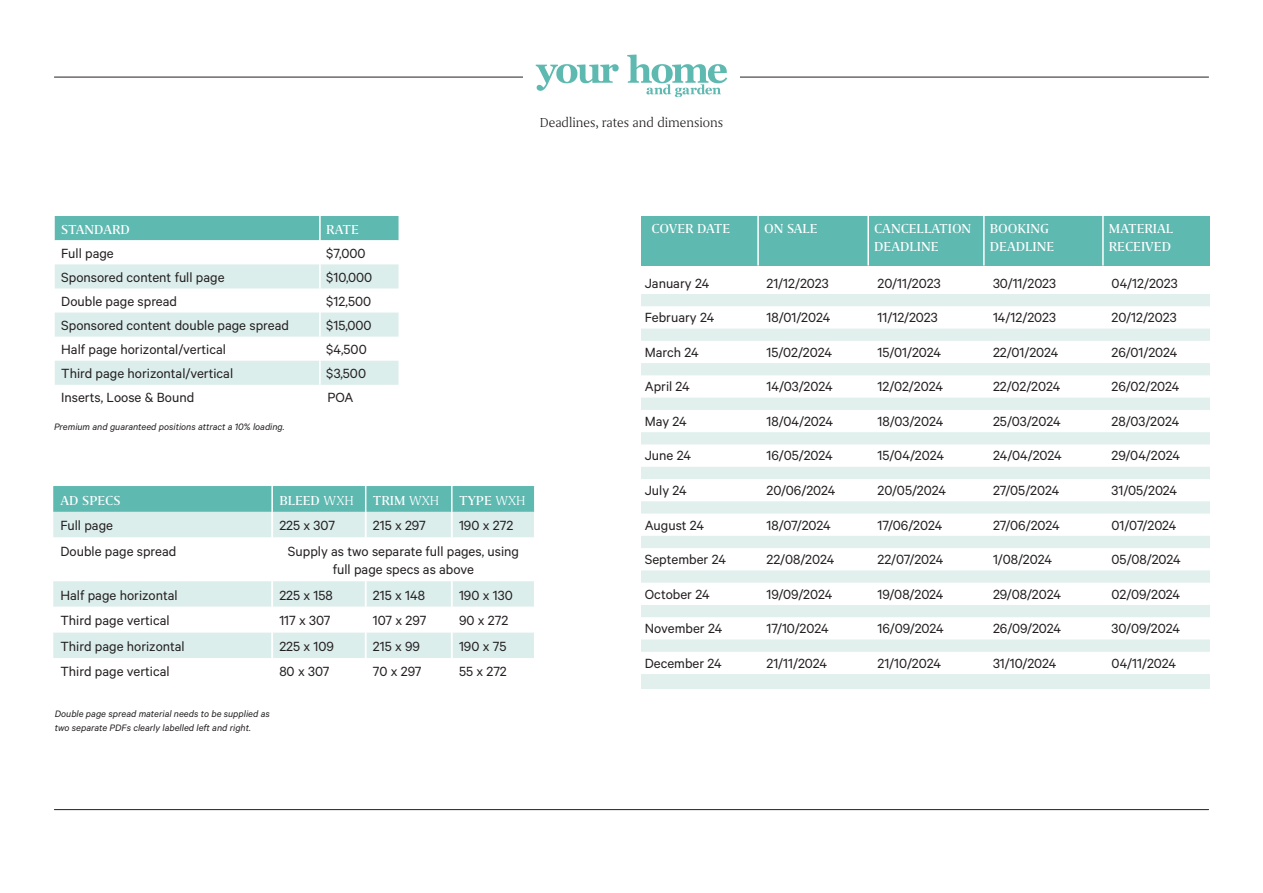
<style>
.page{position:relative;width:1263px;height:893px;background:#fff}
.page>*{position:absolute;margin:0;border:0;box-sizing:border-box;transform-origin:0 0}
.t1{font:15px/18px "Calibre";color:#231f20;text-align:center}
.t2{font:500 15px/18px "Grifo S";color:#fff}
.t3{font:300 15px "Grifo S";color:#231f20}
.t4{font:italic 10.5px/13.5px "Calibre";color:#231f20}
.s1{font-weight:300}
</style>
<div class="page">
<hr style="left:54px;top:809px;width:1154px;height:1px;background:#231f20">
<div style="left:53px;top:512px;width:481px;height:25px;background:#dceeec"></div>
<svg style="left:53px;top:581px;width:481px;height:77px;fill:#dceeec"></svg>
<hr style="left:271px;top:512px;width:2px;height:25px;background:#fff">
<hr style="left:365px;top:512px;width:2px;height:25px;background:#fff">
<hr style="left:451px;top:512px;width:2px;height:25px;background:#fff">
<hr style="left:271px;top:581px;width:2px;height:26px;background:#fff">
<hr style="left:365px;top:581px;width:2px;height:26px;background:#fff">
<hr style="left:451px;top:581px;width:2px;height:26px;background:#fff">
<hr style="left:271px;top:607px;width:2px;height:25px;background:#fff">
<hr style="left:365px;top:607px;width:2px;height:25px;background:#fff">
<hr style="left:451px;top:607px;width:2px;height:25px;background:#fff">
<hr style="left:271px;top:632px;width:2px;height:26px;background:#fff">
<hr style="left:365px;top:632px;width:2px;height:26px;background:#fff">
<hr style="left:451px;top:632px;width:2px;height:26px;background:#fff">
<div style="left:53px;top:486px;width:481px;height:26px;background:#5eb9b1"></div>
<hr style="left:451px;top:486px;width:2px;height:26px;background:#fff">
<svg style="left:55px;top:216px;width:343px;height:169px"></svg>
<hr style="left:319px;top:216px;width:2px;height:24px;background:#fff">
<hr style="left:319px;top:240px;width:2px;height:24px;background:#fff">
<hr style="left:319px;top:264px;width:2px;height:24px;background:#fff">
<hr style="left:319px;top:288px;width:2px;height:25px;background:#fff">
<hr style="left:319px;top:313px;width:2px;height:24px;background:#fff">
<hr style="left:319px;top:337px;width:2px;height:24px;background:#fff">
<hr style="left:319px;top:361px;width:2px;height:24px;background:#fff">
<div style="left:641px;top:273px;width:569px;height:416px;background:#e1f0ed"></div>
<div style="left:636px;top:272px;width:574px;height:22px;background:#fff"></div>
<div style="left:636px;top:306px;width:574px;height:23px;background:#fff"></div>
<div style="left:636px;top:341px;width:574px;height:22px;background:#fff"></div>
<div style="left:636px;top:375px;width:574px;height:23px;background:#fff"></div>
<div style="left:636px;top:410px;width:574px;height:22px;background:#fff"></div>
<div style="left:636px;top:444px;width:574px;height:23px;background:#fff"></div>
<div style="left:636px;top:479px;width:574px;height:22px;background:#fff"></div>
<div style="left:636px;top:514px;width:574px;height:22px;background:#fff"></div>
<div style="left:636px;top:548px;width:574px;height:22px;background:#fff"></div>
<div style="left:636px;top:583px;width:574px;height:22px;background:#fff"></div>
<div style="left:636px;top:617px;width:574px;height:22px;background:#fff"></div>
<div style="left:636px;top:652px;width:574px;height:22px;background:#fff"></div>
<div style="left:641px;top:216px;width:569px;height:50px;background:#5eb9b1"></div>
<hr style="left:757px;top:216px;width:2px;height:50px;background:#fff">
<hr style="left:867px;top:216px;width:2px;height:50px;background:#fff">
<hr style="left:983px;top:216px;width:2px;height:50px;background:#fff">
<hr style="left:1102px;top:216px;width:2px;height:50px;background:#fff">
<hr style="left:54px;top:77px;width:1154px;height:1px;background:#231f20">
<div style="left:523px;top:54px;width:217px;height:39px;background:#fff"></div>
<svg style="left:536px;top:55px;width:191px;height:42px"></svg>
<p class="t3" style="left:540px;top:114px;width:185px">Deadlines, rates and dimensions</p>
<p class="t2" style="left:61px;top:220px;width:70px">STANDARD</p>
<p class="t2" style="left:326px;top:220px;width:34px">RATE</p>
<p class="t1" style="left:61px;top:244px;width:54px">Full page</p>
<p class="t1" style="left:326px;top:244px;width:41px">$7,000</p>
<p class="t1" style="left:61px;top:268px;width:165px">Sponsored content full page</p>
<p class="t1" style="left:326px;top:268px;width:48px">$10,000</p>
<p class="t1" style="left:61px;top:292px;width:117px">Double page spread</p>
<p class="t1" style="left:326px;top:292px;width:46px">$12,500</p>
<p class="t1" style="left:61px;top:316px;width:229px">Sponsored content double page spread</p>
<p class="t1" style="left:326px;top:316px;width:47px">$15,000</p>
<p class="t1" style="left:61px;top:340px;width:166px">Half page horizontal/vertical</p>
<p class="t1" style="left:326px;top:340px;width:42px">$4,500</p>
<p class="t1" style="left:61px;top:364px;width:173px">Third page horizontal/vertical</p>
<p class="t1" style="left:326px;top:364px;width:41px">$3,500</p>
<p class="t1" style="left:61px;top:388px;width:135px">Inserts, Loose &amp; Bound</p>
<p class="t1" style="left:327px;top:388px;width:28px">POA</p>
<p class="t4" style="left:54px;top:420px;width:232px">Premium and guaranteed positions attract a 10% loading.</p>
<p class="t2" style="left:60px;top:491px;width:62px">AD SPECS</p>
<p class="t2" style="left:279px;top:491px;width:76px">BLEED <span class="s1">WXH</span></p>
<p class="t2" style="left:373px;top:491px;width:68px">TRIM <span class="s1">WXH</span></p>
<p class="t2" style="left:459px;top:491px;width:68px">TYPE <span class="s1">WXH</span></p>
<p class="t1" style="left:60px;top:516px;width:54px">Full page</p>
<p class="t1" style="left:279px;top:516px;width:57px">225 x 307</p>
<p class="t1" style="left:373px;top:516px;width:54px">215 x 297</p>
<p class="t1" style="left:459px;top:516px;width:56px">190 x 272</p>
<p class="t1" style="left:60px;top:542px;width:117px">Double page spread</p>
<p class="t1" style="left:288px;top:542px;width:233px">Supply as two separate full pages, using full page specs as above</p>
<p class="t1" style="left:60px;top:585px;width:119px">Half page horizontal</p>
<p class="t1" style="left:279px;top:585px;width:55px">225 x 158</p>
<p class="t1" style="left:373px;top:585px;width:54px">215 x 148</p>
<p class="t1" style="left:459px;top:585px;width:55px">190 x 130</p>
<p class="t1" style="left:60px;top:611px;width:111px">Third page vertical</p>
<p class="t1" style="left:279px;top:611px;width:53px">117 x 307</p>
<p class="t1" style="left:373px;top:611px;width:55px">107 x 297</p>
<p class="t1" style="left:459px;top:611px;width:51px">90 x 272</p>
<p class="t1" style="left:60px;top:637px;width:126px">Third page horizontal</p>
<p class="t1" style="left:279px;top:637px;width:56px">225 x 109</p>
<p class="t1" style="left:373px;top:637px;width:49px">215 x 99</p>
<p class="t1" style="left:459px;top:637px;width:49px">190 x 75</p>
<p class="t1" style="left:60px;top:662px;width:111px">Third page vertical</p>
<p class="t1" style="left:279px;top:662px;width:52px">80 x 307</p>
<p class="t1" style="left:373px;top:662px;width:50px">70 x 297</p>
<p class="t1" style="left:459px;top:662px;width:49px">55 x 272</p>
<p class="t4" style="left:55px;top:707px;width:217px">Double page spread material needs to be supplied as two separate PDFs clearly labelled left and right.</p>
<p class="t2" style="left:651px;top:220px;width:80px">COVER DATE</p>
<p class="t2" style="left:764px;top:220px;width:55px">ON SALE</p>
<p class="t2" style="left:874px;top:220px;width:99px">CANCELLATION<br>DEADLINE</p>
<p class="t2" style="left:990px;top:220px;width:66px">BOOKING<br>DEADLINE</p>
<p class="t2" style="left:1109px;top:220px;width:66px">MATERIAL<br>RECEIVED</p>
<p class="t1" style="left:645px;top:273px;width:66px">January 24</p>
<p class="t1" style="left:766px;top:273px;width:64px">21/12/2023</p>
<p class="t1" style="left:877px;top:273px;width:65px">20/11/2023</p>
<p class="t1" style="left:993px;top:273px;width:65px">30/11/2023</p>
<p class="t1" style="left:1111px;top:273px;width:68px">04/12/2023</p>
<p class="t1" style="left:645px;top:308px;width:71px">February 24</p>
<p class="t1" style="left:766px;top:308px;width:65px">18/01/2024</p>
<p class="t1" style="left:877px;top:308px;width:62px">11/12/2023</p>
<p class="t1" style="left:993px;top:308px;width:64px">14/12/2023</p>
<p class="t1" style="left:1111px;top:308px;width:67px">20/12/2023</p>
<p class="t1" style="left:645px;top:343px;width:56px">March 24</p>
<p class="t1" style="left:766px;top:343px;width:67px">15/02/2024</p>
<p class="t1" style="left:877px;top:343px;width:65px">15/01/2024</p>
<p class="t1" style="left:993px;top:343px;width:67px">22/01/2024</p>
<p class="t1" style="left:1111px;top:343px;width:67px">26/01/2024</p>
<p class="t1" style="left:645px;top:377px;width:47px">April 24</p>
<p class="t1" style="left:766px;top:377px;width:68px">14/03/2024</p>
<p class="t1" style="left:877px;top:377px;width:67px">12/02/2024</p>
<p class="t1" style="left:993px;top:377px;width:69px">22/02/2024</p>
<p class="t1" style="left:1111px;top:377px;width:69px">26/02/2024</p>
<p class="t1" style="left:645px;top:412px;width:44px">May 24</p>
<p class="t1" style="left:766px;top:412px;width:68px">18/04/2024</p>
<p class="t1" style="left:877px;top:412px;width:67px">18/03/2024</p>
<p class="t1" style="left:993px;top:412px;width:69px">25/03/2024</p>
<p class="t1" style="left:1111px;top:412px;width:69px">28/03/2024</p>
<p class="t1" style="left:645px;top:446px;width:48px">June 24</p>
<p class="t1" style="left:766px;top:446px;width:68px">16/05/2024</p>
<p class="t1" style="left:877px;top:446px;width:68px">15/04/2024</p>
<p class="t1" style="left:993px;top:446px;width:70px">24/04/2024</p>
<p class="t1" style="left:1111px;top:446px;width:70px">29/04/2024</p>
<p class="t1" style="left:645px;top:481px;width:44px">July 24</p>
<p class="t1" style="left:766px;top:481px;width:70px">20/06/2024</p>
<p class="t1" style="left:877px;top:481px;width:70px">20/05/2024</p>
<p class="t1" style="left:993px;top:481px;width:68px">27/05/2024</p>
<p class="t1" style="left:1111px;top:481px;width:67px">31/05/2024</p>
<p class="t1" style="left:645px;top:515px;width:61px">August 24</p>
<p class="t1" style="left:766px;top:515px;width:66px">18/07/2024</p>
<p class="t1" style="left:877px;top:515px;width:66px">17/06/2024</p>
<p class="t1" style="left:993px;top:515px;width:68px">27/06/2024</p>
<p class="t1" style="left:1111px;top:515px;width:67px">01/07/2024</p>
<p class="t1" style="left:645px;top:550px;width:83px">September 24</p>
<p class="t1" style="left:766px;top:550px;width:69px">22/08/2024</p>
<p class="t1" style="left:877px;top:550px;width:67px">22/07/2024</p>
<p class="t1" style="left:993px;top:550px;width:61px">1/08/2024</p>
<p class="t1" style="left:1111px;top:550px;width:71px">05/08/2024</p>
<p class="t1" style="left:645px;top:584px;width:66px">October 24</p>
<p class="t1" style="left:766px;top:584px;width:67px">19/09/2024</p>
<p class="t1" style="left:877px;top:584px;width:68px">19/08/2024</p>
<p class="t1" style="left:993px;top:584px;width:70px">29/08/2024</p>
<p class="t1" style="left:1111px;top:584px;width:70px">02/09/2024</p>
<p class="t1" style="left:645px;top:619px;width:79px">November 24</p>
<p class="t1" style="left:766px;top:619px;width:64px">17/10/2024</p>
<p class="t1" style="left:877px;top:619px;width:68px">16/09/2024</p>
<p class="t1" style="left:993px;top:619px;width:70px">26/09/2024</p>
<p class="t1" style="left:1111px;top:619px;width:70px">30/09/2024</p>
<p class="t1" style="left:645px;top:653px;width:79px">December 24</p>
<p class="t1" style="left:766px;top:653px;width:62px">21/11/2024</p>
<p class="t1" style="left:877px;top:653px;width:65px">21/10/2024</p>
<p class="t1" style="left:993px;top:653px;width:65px">31/10/2024</p>
<p class="t1" style="left:1111px;top:653px;width:66px">04/11/2024</p>
</div>
